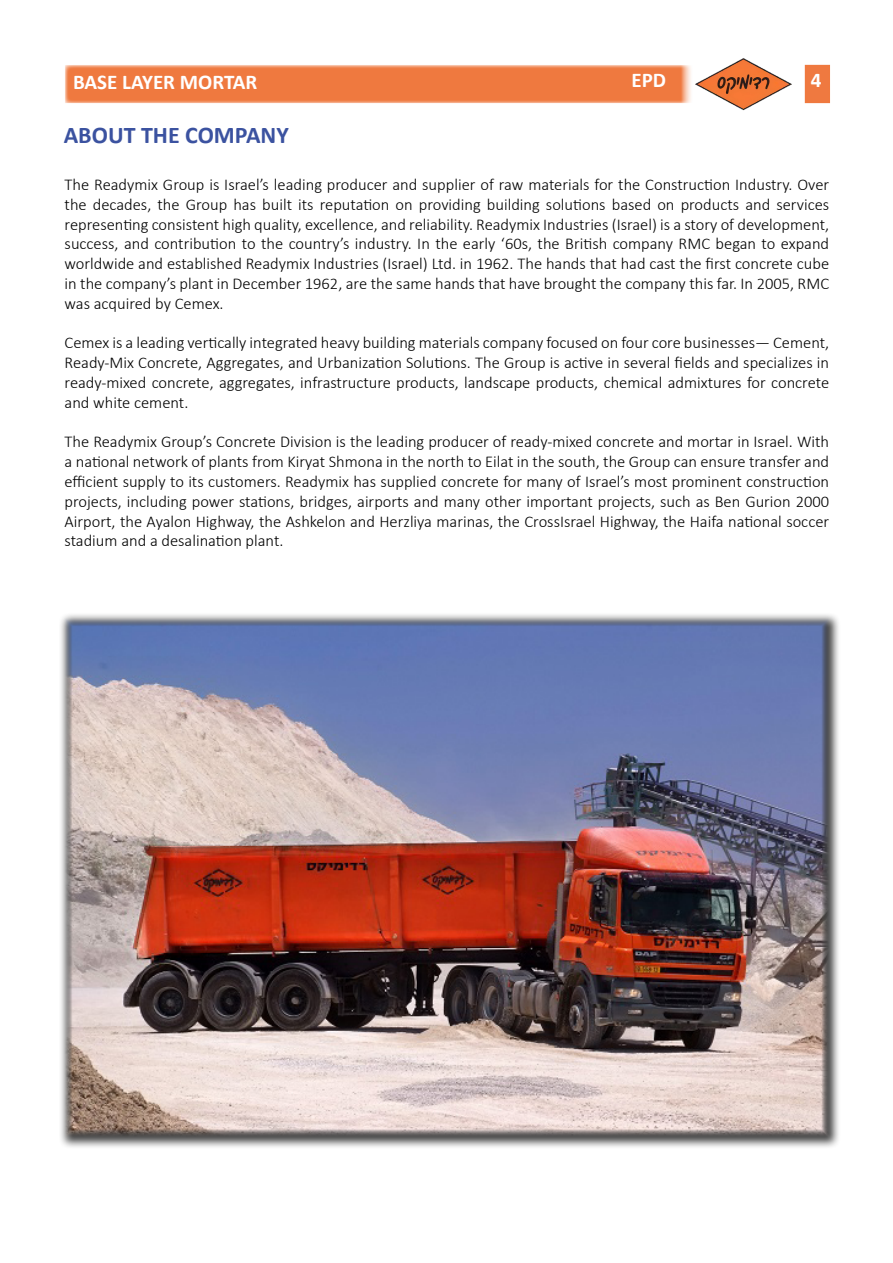
<style>
.page{position:relative;width:893px;height:1263px;background:#fff}
.page>*{position:absolute;margin:0;border:0;box-sizing:border-box;transform-origin:0 0}
.t1{font:700 24px "Calibri";color:#3b52a0}
.t2{font:700 21px "Calibri";color:#fff}
.t3{font:300 16.5px/19.8px "Calibri";color:#000;text-align:justify}
</style>
<div class="page">
<div style="left:59px;top:613px;width:781px;height:536px;background:#000;opacity:.75"></div>
<img style="left:64px;top:618px;width:765px;height:520px">
<div style="left:65px;top:65px;width:629px;height:38px;background:#ef793f;border:2px solid #ef793f"></div>
<img style="left:682px;top:58px;width:123px;height:53px">
<div style="left:805px;top:65px;width:25px;height:38px;background:#ef7940"></div>
<p class="t2" style="left:73px;top:67px;width:186px">BASE LAYER MORTAR</p>
<p class="t2" style="left:631px;top:66px;width:36px">EPD</p>
<p class="t2" style="left:811px;top:66px;width:12px">4</p>
<h1 class="t1" style="left:64px;top:118px;width:227px">ABOUT THE COMPANY</h1>
<p class="t3" style="left:65px;top:174px;width:766px">The Readymix Group is Israel’s leading producer and supplier of raw materials for the Construction Industry. Over the decades, the Group has built its reputation on providing building solutions based on products and services representing consistent high quality, excellence, and reliability. Readymix Industries (Israel) is a story of development, success, and contribution to the country’s industry. In the early ‘60s, the British company RMC began to expand worldwide and established Readymix Industries (Israel) Ltd. in 1962. The hands that had cast the first concrete cube in the company’s plant in December 1962, are the same hands that have brought the company this far. In 2005, RMC was acquired by Cemex.</p>
<p class="t3" style="left:65px;top:333px;width:766px">Cemex is a leading vertically integrated heavy building materials company focused on four core businesses— Cement, Ready-Mix Concrete, Aggregates, and Urbanization Solutions. The Group is active in several fields and specializes in ready-mixed concrete, aggregates, infrastructure products, landscape products, chemical admixtures for concrete and white cement.</p>
<p class="t3" style="left:65px;top:432px;width:766px">The Readymix Group’s Concrete Division is the leading producer of ready-mixed concrete and mortar in Israel. With a national network of plants from Kiryat Shmona in the north to Eilat in the south, the Group can ensure transfer and efficient supply to its customers. Readymix has supplied concrete for many of Israel’s most prominent construction projects, including power stations, bridges, airports and many other important projects, such as Ben Gurion 2000<br>Airport, the Ayalon Highway, the Ashkelon and Herzliya marinas, the CrossIsrael Highway, the Haifa national soccer stadium and a desalination plant.</p>
</div>
